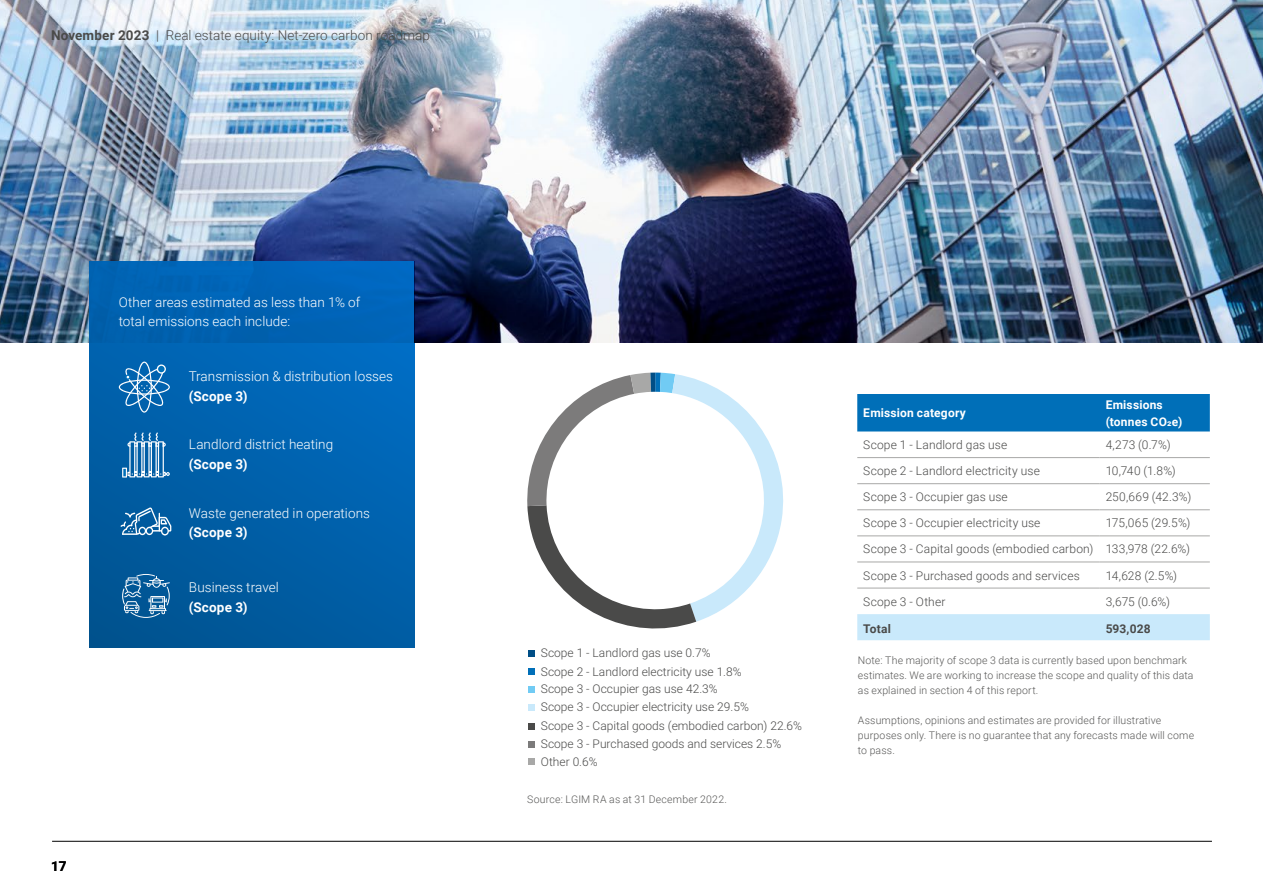
<style>
.page{position:relative;width:1263px;height:893px;background:#fff}
.page>*{position:absolute;margin:0;border:0;box-sizing:border-box;transform-origin:0 0}
.body_copy_standard{font:300 13.5px/19.5px "Roboto";letter-spacing:.005em;color:#fff}
.t1{font:300 13.5px "Roboto";letter-spacing:.005em;color:#4a4a49}
.t2{font:700 13.5px "Roboto";color:#000}
.Source_7pt{font:300 12px/18.6px "Roboto";letter-spacing:.005em;color:#4a4a49}
.body_copy_lead_in_intro{font:700 12px/16.5px "Roboto";letter-spacing:.015em;color:#fff}
.Source_7pt-2{font:700 12px "Roboto";letter-spacing:.015em;color:#4a4a49}
.Source_7pt-3{font:300 10.5px/15px "Roboto";letter-spacing:.015em;color:#575756}
.s1{font-weight:700}
</style>
<div class="page">
<hr style="left:52px;top:841px;width:1160px;height:1px;background:#000">
<img style="left:0;top:0;width:1263px;height:343px">
<div style="left:857px;top:394px;width:353px;height:37px;background:#006fb8"></div>
<div style="left:857px;top:614px;width:353px;height:26px;background:#c9e9fb"></div>
<hr style="left:857px;top:457px;width:243px;height:1px;background:#a8a8a7">
<hr style="left:1100px;top:457px;width:110px;height:1px;background:#a8a8a7">
<hr style="left:857px;top:483px;width:243px;height:1px;background:#a8a8a7">
<hr style="left:1100px;top:483px;width:110px;height:1px;background:#a8a8a7">
<hr style="left:857px;top:509px;width:243px;height:1px;background:#a8a8a7">
<hr style="left:1100px;top:509px;width:110px;height:1px;background:#a8a8a7">
<hr style="left:857px;top:535px;width:243px;height:1px;background:#a8a8a7">
<hr style="left:1100px;top:535px;width:110px;height:1px;background:#a8a8a7">
<hr style="left:857px;top:562px;width:243px;height:1px;background:#a8a8a7">
<hr style="left:1100px;top:562px;width:110px;height:1px;background:#a8a8a7">
<hr style="left:857px;top:588px;width:243px;height:1px;background:#a8a8a7">
<hr style="left:1100px;top:588px;width:110px;height:1px;background:#a8a8a7">
<div style="left:528px;top:650px;width:7px;height:7px;background:#004e86"></div>
<div style="left:528px;top:668px;width:7px;height:7px;background:#006fb8"></div>
<div style="left:528px;top:686px;width:7px;height:7px;background:#71cbf4"></div>
<div style="left:528px;top:704px;width:7px;height:7px;background:#c9e9fb"></div>
<div style="left:528px;top:723px;width:7px;height:7px;background:#4a4a49"></div>
<div style="left:528px;top:741px;width:7px;height:7px;background:#7c7b7b"></div>
<div style="left:528px;top:758px;width:7px;height:7px;background:#a8a8a7"></div>
<svg style="left:527px;top:373px;width:256px;height:256px"></svg>
<div style="left:89px;top:261px;width:325px;height:386px;background:linear-gradient(to bottom,#0068be,#00599b)"></div>
<svg style="left:119px;top:362px;width:51px;height:51px;background:#3180bd"></svg>
<svg style="left:122px;top:432px;width:48px;height:46px;background:#488bbf"></svg>
<svg style="left:122px;top:574px;width:48px;height:44px;background:#3a7cad"></svg>
<svg style="left:121px;top:507px;width:50px;height:28px"></svg>
<p class="t1" style="left:51px;top:26px;width:380px"><span class="s1">November 2023</span> | Real estate equity: Net-zero carbon roadmap</p>
<p class="body_copy_standard" style="left:119px;top:291px;width:243px">Other areas estimated as less than 1% of total emissions each include:</p>
<p class="body_copy_standard" style="left:189px;top:366px;width:206px">Transmission &amp; distribution losses <span class="s1">(Scope 3)</span></p>
<p class="body_copy_standard" style="left:189px;top:434px;width:146px">Landlord district heating <span class="s1">(Scope 3)</span></p>
<p class="body_copy_standard" style="left:189px;top:503px;width:183px">Waste generated in operations <span class="s1">(Scope 3)</span></p>
<p class="body_copy_standard" style="left:189px;top:577px;width:91px">Business travel <span class="s1">(Scope 3)</span></p>
<p class="t2" style="left:51px;top:856px;width:17px">17</p>
<p class="Source_7pt" style="left:541px;top:643px;width:202px">Scope 1 - Landlord gas use 0.7%<br>Scope 2 - Landlord electricity use 1.8%</p>
<p class="Source_7pt" style="left:541px;top:679px;width:263px">Scope 3 - Occupier gas use 42.3%<br>Scope 3 - Occupier electricity use 29.5%<br>Scope 3 - Capital goods (embodied carbon) 22.6%</p>
<p class="Source_7pt" style="left:541px;top:734px;width:242px;line-height:18px">Scope 3 - Purchased goods and services 2.5%<br>Other 0.6%</p>
<p class="Source_7pt-3" style="left:527px;top:791px;width:201px">Source: LGIM RA as at 31 December 2022.</p>
<p class="body_copy_lead_in_intro" style="left:863px;top:404px;width:104px">Emission category</p>
<p class="body_copy_lead_in_intro" style="left:1106px;top:396px;width:78px">Emissions (tonnes CO2e)</p>
<p class="Source_7pt" style="left:863px;top:435px;width:145px">Scope 1 - Landlord gas use</p>
<p class="Source_7pt" style="left:1106px;top:435px;width:66px">4,273 (0.7%)</p>
<p class="Source_7pt" style="left:863px;top:461px;width:178px">Scope 2 - Landlord electricity use</p>
<p class="Source_7pt" style="left:1106px;top:461px;width:72px">10,740 (1.8%)</p>
<p class="Source_7pt" style="left:863px;top:487px;width:146px">Scope 3 - Occupier gas use</p>
<p class="Source_7pt" style="left:1106px;top:487px;width:87px">250,669 (42.3%)</p>
<p class="Source_7pt" style="left:863px;top:513px;width:179px">Scope 3 - Occupier electricity use</p>
<p class="Source_7pt" style="left:1106px;top:513px;width:86px">175,065 (29.5%)</p>
<p class="Source_7pt" style="left:863px;top:539px;width:232px">Scope 3 - Capital goods (embodied carbon)</p>
<p class="Source_7pt" style="left:1106px;top:539px;width:86px">133,978 (22.6%)</p>
<p class="Source_7pt" style="left:863px;top:565px;width:218px">Scope 3 - Purchased goods and services</p>
<p class="Source_7pt" style="left:1106px;top:565px;width:73px">14,628 (2.5%)</p>
<p class="Source_7pt" style="left:863px;top:592px;width:84px">Scope 3 - Other</p>
<p class="Source_7pt" style="left:1106px;top:592px;width:66px">3,675 (0.6%)</p>
<p class="Source_7pt-2" style="left:863px;top:620px;width:29px">Total</p>
<p class="Source_7pt-2" style="left:1106px;top:620px;width:47px">593,028</p>
<p class="Source_7pt-3" style="left:858px;top:652px;width:337px">Note: The majority of scope 3 data is currently based upon benchmark estimates. We are working to increase the scope and quality of this data as explained in section 4 of this report.</p>
<p class="Source_7pt-3" style="left:858px;top:712px;width:338px">Assumptions, opinions and estimates are provided for illustrative purposes only. There is no guarantee that any forecasts made will come to pass.</p>
</div>
